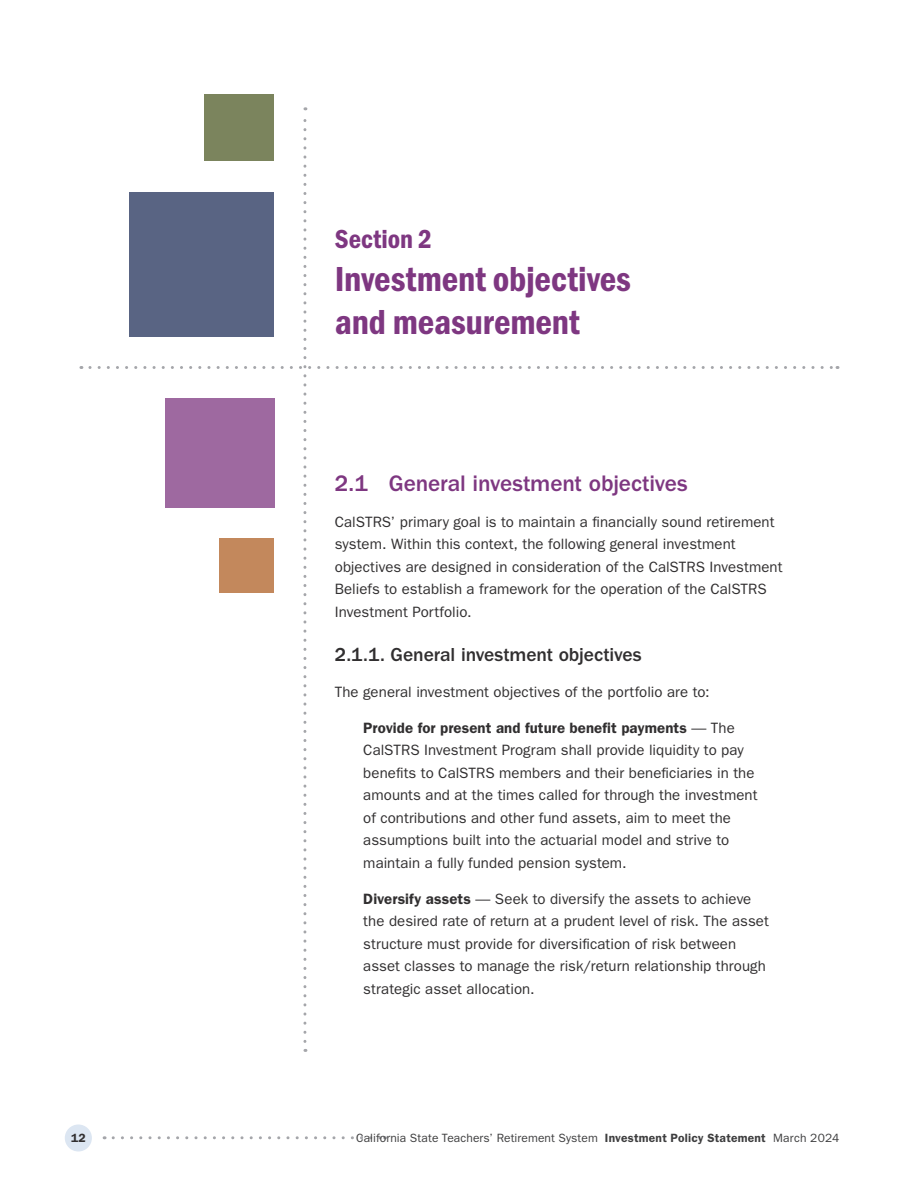
<style>
.page{position:relative;width:918px;height:1188px;background:#fff}
.page>*{position:absolute;margin:0;border:0;box-sizing:border-box;transform-origin:0 0}
.t1{font:36px/43.2px "Franklin Gothic URW Con Dem";letter-spacing:-.005em;color:#7e3781}
.t2{font:27px "Franklin Gothic URW Con Dem";color:#7e3781}
.t3{font:500 23.25px "ITC Franklin Gothic Std";letter-spacing:-.01em;color:#7e3781}
.t4{font:500 19.5px "ITC Franklin Gothic Std";letter-spacing:-.005em;color:#312f30}
.t5{font:15px/22.5px "ITC Franklin Gothic Std";letter-spacing:.005em;color:#312f30}
.t6{font:12px "ITC Franklin Gothic Std";letter-spacing:.01em;color:#3e3e3f}
.t7{font:600 12px "ITC Franklin Gothic Std";color:#312f30}
.s1{font-weight:600}
</style>
<div class="page">
<div style="left:65px;top:1124px;width:27px;height:27px;background:#dce6f2;border-radius:50%"></div>
<svg style="left:113px;top:1136px;width:273px;height:3px"></svg>
<div style="left:165px;top:398px;width:109px;height:109px;background:#9e69a0"></div>
<div style="left:205px;top:94px;width:69px;height:66px;background:#7b845d"></div>
<div style="left:130px;top:192px;width:144px;height:144px;background:#596483"></div>
<div style="left:220px;top:538px;width:54px;height:54px;background:#c3885c"></div>
<h2 class="t2" style="left:335px;top:221px;width:99px">Section 2</h2>
<h2 class="t1" style="left:335px;top:256px;width:298px">Investment objectives and measurement</h2>
<h3 class="t3" style="left:335px;top:470px;width:355px">2.1 General investment objectives</h3>
<p class="t5" style="left:335px;top:511px;width:449px">CalSTRS’ primary goal is to maintain a financially sound retirement system. Within this context, the following general investment objectives are designed in consideration of the CalSTRS Investment Beliefs to establish a framework for the operation of the CalSTRS Investment Portfolio.</p>
<h4 class="t4" style="left:335px;top:643px;width:309px">2.1.1. General investment objectives</h4>
<p class="t5" style="left:335px;top:680px;width:376px">The general investment objectives of the portfolio are to:</p>
<p class="t5" style="left:363px;top:716px;width:396px"><span class="s1">Provide for present and future benefit payments</span> — The CalSTRS Investment Program shall provide liquidity to pay benefits to CalSTRS members and their beneficiaries in the amounts and at the times called for through the investment of contributions and other fund assets, aim to meet the assumptions built into the actuarial model and strive to maintain a fully funded pension system.</p>
<p class="t5" style="left:363px;top:887px;width:407px"><span class="s1">Diversify assets</span> — Seek to diversify the assets to achieve the desired rate of return at a prudent level of risk. The asset structure must provide for diversification of risk between asset classes to manage the risk/return relationship through strategic asset allocation.</p>
<p class="t7" style="left:71px;top:1131px;width:16px">12</p>
<p class="t6" style="left:356px;top:1131px;width:485px">California State Teachers’ Retirement System <span class="s1">Investment Policy Statement</span> March 2024</p>
</div>
